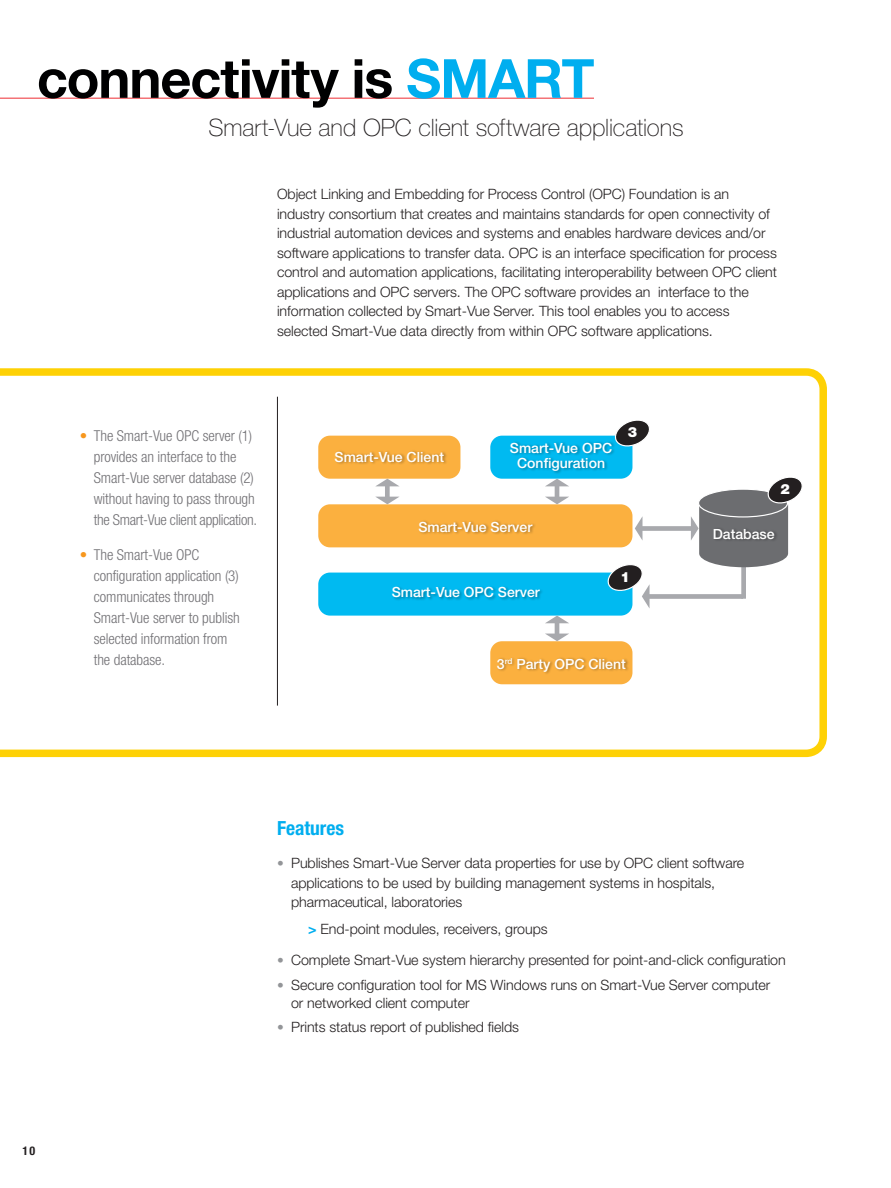
<style>
.page{position:relative;width:891px;height:1188px;background:#fff}
.page>*{position:absolute;margin:0;border:0;box-sizing:border-box;transform-origin:0 0}
.Headline_level_1{font:700 54px "Helvetica Neue LT Std";letter-spacing:-.02em;color:#000001}
.Headline_level_2{font:100 24px "Helvetica Neue LT Std";letter-spacing:-.005em;color:#231f20}
.Headline_level_3{font:700 condensed 19.5px "Helvetica Neue LT Std";color:#00aeef}
.Body_copy_bullets{font:300 condensed 15px/21px "Helvetica Neue LT Std";letter-spacing:-.005em;color:#717074}
.Body_copy{font:300 14.25px/19.5px "Helvetica Neue LT Std";letter-spacing:-.005em;color:#231f20}
.Body_copy_bullets-2{font:300 14.25px/18px "Helvetica Neue LT Std";letter-spacing:-.005em;color:#231f20}
.t1{font:500 14.1px/15.1px "Helvetica Neue LT Std";color:#fff;text-align:center}
.t2{font:900 14.1px "Helvetica Neue LT Std";color:#fff}
.t3{font:700 condensed 12px "Helvetica Neue LT Std";color:#231f20}
.s1{color:#00aeef}
.s2{color:#f7971d}
.s3{font-size:13.5px;color:#939598}
.s4{font-weight:700;color:#00aeef}
</style>
<div class="page">
<svg style="left:0;top:368px;width:827px;height:389px"></svg>
<div style="left:741px;top:564px;width:5px;height:35px;background:#a8a9ad"></div>
<div style="left:490px;top:436px;width:142px;height:43px;background:#00baf1;border-radius:12px"></div>
<div style="left:490px;top:641px;width:142px;height:43px;background:#fbb03f;border-radius:12px"></div>
<div style="left:318px;top:573px;width:314px;height:43px;background:#00baf1;border-radius:12px"></div>
<div style="left:318px;top:504px;width:314px;height:43px;background:#fbb03f;border-radius:12px"></div>
<div style="left:318px;top:436px;width:142px;height:43px;background:#fbb03f;border-radius:12px"></div>
<svg style="left:612px;top:417px;width:39px;height:32px"></svg>
<div style="left:385px;top:485px;width:5px;height:14px;background:#a8a9ad"></div>
<svg style="left:375px;top:497px;width:24px;height:7px"></svg>
<hr style="left:555px;top:485px;width:4px;height:14px;background:#a8a9ad">
<svg style="left:545px;top:479px;width:24px;height:7px"></svg>
<svg style="left:545px;top:497px;width:24px;height:7px"></svg>
<hr style="left:555px;top:621px;width:4px;height:14px;background:#a8a9ad">
<svg style="left:545px;top:616px;width:24px;height:7px"></svg>
<svg style="left:545px;top:634px;width:24px;height:7px"></svg>
<div style="left:641px;top:526px;width:52px;height:5px;background:#a8a9ad"></div>
<svg style="left:635px;top:516px;width:8px;height:24px"></svg>
<svg style="left:691px;top:474px;width:113px;height:93px"></svg>
<div style="left:648px;top:594px;width:95px;height:5px;background:#a8a9ad"></div>
<svg style="left:605px;top:561px;width:45px;height:47px"></svg>
<img style="left:316px;top:448px;width:150px;height:40px">
<img style="left:488px;top:438px;width:150px;height:40px">
<img style="left:488px;top:650px;width:150px;height:44px">
<img style="left:393px;top:587px;width:149px;height:13px">
<img style="left:402px;top:521px;width:150px;height:36px">
<img style="left:697px;top:525px;width:97px;height:40px">
<hr style="left:277px;top:397px;width:1px;height:309px;background:#231f20">
<hr style="left:0;top:98px;width:594px;height:1px;background:#ee2d33">
<p class="Headline_level_1" style="left:37px;top:45px;width:559px">connectivity is <span class="s1">SMART</span></p>
<p class="Headline_level_2" style="left:208px;top:114px;width:477px">Smart-Vue and OPC client software applications</p>
<p class="Body_copy" style="left:277px;top:184px;width:502px">Object Linking and Embedding for Process Control (OPC) Foundation is an industry consortium that creates and maintains standards for open connectivity of industrial automation devices and systems and enables hardware devices and/or software applications to transfer data. OPC is an interface specification for process control and automation applications, facilitating interoperability between OPC client applications and OPC servers. The OPC software provides an interface to the information collected by Smart-Vue Server. This tool enables you to access selected Smart-Vue data directly from within OPC software applications.</p>
<p class="Body_copy_bullets" style="left:94px;top:426px;width:165px;text-indent:-14px"><span class="s2">•</span> The Smart-Vue OPC server (1) provides an interface to the<br>Smart-Vue server database (2) without having to pass through the Smart-Vue client application.</p>
<p class="Body_copy_bullets" style="left:94px;top:544px;width:147px;text-indent:-14px"><span class="s2">•</span> The Smart-Vue OPC configuration application (3) communicates through<br>Smart-Vue server to publish selected information from the database.</p>
<p class="t1" style="left:335px;top:449px;width:111px">Smart-Vue Client</p>
<p class="t1" style="left:510px;top:440px;width:104px">Smart-Vue OPC<br>Configuration</p>
<p class="t2" style="left:628px;top:424px;width:11px">3</p>
<p class="t1" style="left:418px;top:519px;width:115px">Smart-Vue Server</p>
<p class="t1" style="left:392px;top:585px;width:150px">Smart-Vue OPC Server</p>
<p class="t2" style="left:621px;top:568px;width:11px">1</p>
<p class="t1" style="left:497px;top:656px;width:130px">3<sup>rd</sup> Party OPC Client</p>
<p class="t2" style="left:781px;top:481px;width:11px">2</p>
<p class="t1" style="left:713px;top:527px;width:63px">Database</p>
<p class="t3" style="left:22px;top:1143px;width:14px">10</p>
<p class="Headline_level_3" style="left:277px;top:816px;width:69px">Features</p>
<p class="Body_copy" style="left:291px;top:853px;width:455px;text-indent:-14px"><span class="s3">•</span> Publishes Smart-Vue Server data properties for use by OPC client software applications to be used by building management systems in hospitals, pharmaceutical, laboratories</p>
<p class="Body_copy_bullets-2" style="left:308px;top:920px;width:241px"><span class="s4">&gt;</span> End-point modules, receivers, groups</p>
<p class="Body_copy_bullets-2" style="left:277px;top:951px;width:510px"><span class="s3">•</span> Complete Smart-Vue system hierarchy presented for point-and-click configuration</p>
<p class="Body_copy_bullets-2" style="left:291px;top:976px;width:481px;text-indent:-14px"><span class="s3">•</span> Secure configuration tool for MS Windows runs on Smart-Vue Server computer or networked client computer</p>
<p class="Body_copy_bullets-2" style="left:277px;top:1018px;width:243px"><span class="s3">•</span> Prints status report of published fields</p>
</div>
